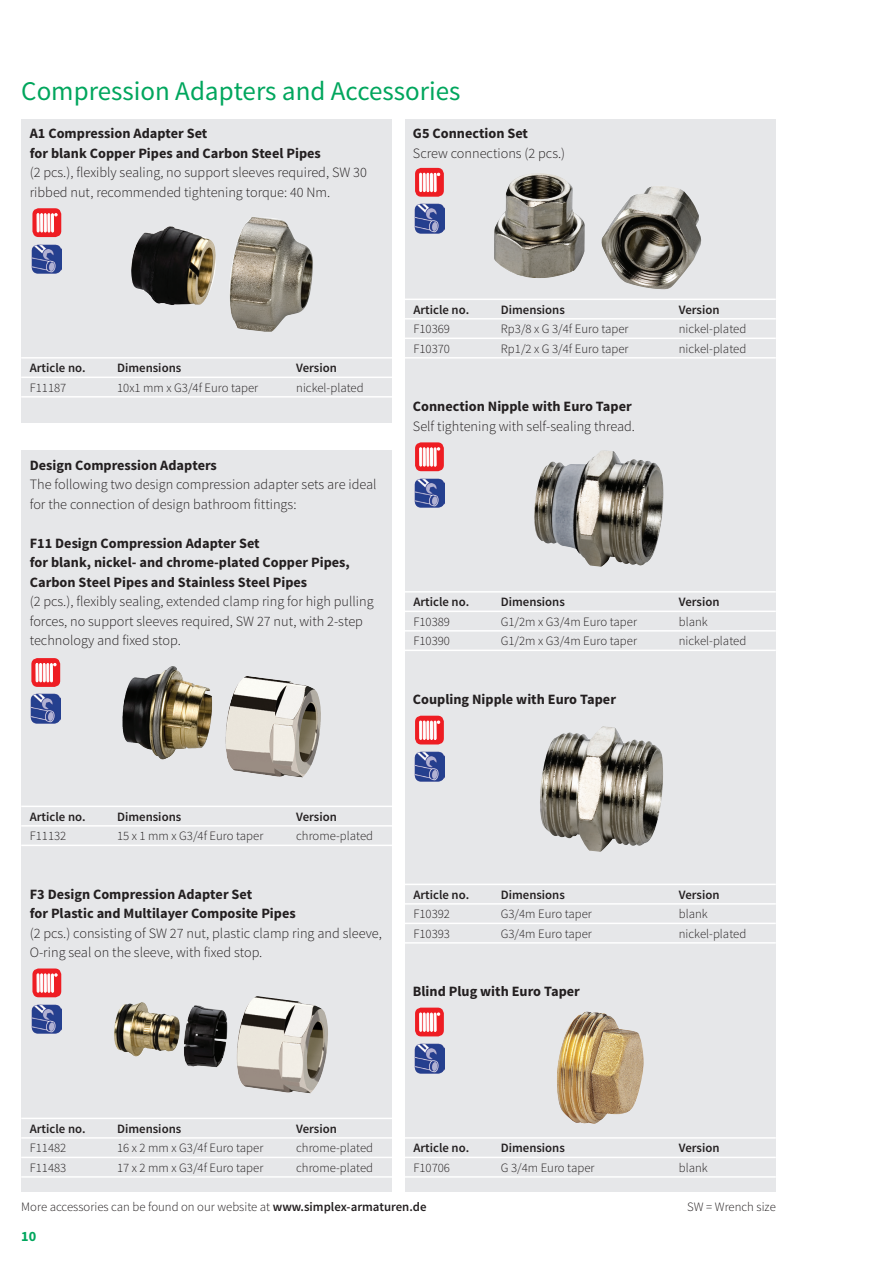
<style>
.page{position:relative;width:893px;height:1263px;background:#fff}
.page>*{position:absolute;margin:0;border:0;box-sizing:border-box;transform-origin:0 0}
.t1{font:27px "Source Sans Pro";color:#00a65d}
.t2{font:300 14.25px/19.5px "Source Sans Pro";color:#231f20}
.t3{font:700 14.25px/19.5px "Source Sans Pro";color:#231f20}
.t4{font:700 14.25px "Source Sans Pro";color:#00a65d}
.t5{font:300 12.75px/19.5px "Source Sans Pro";color:#231f20}
.t6{font:600 12.75px "Source Sans Pro";color:#231f20}
.s1{font-weight:600}
</style>
<div class="page">
<div style="left:21px;top:119px;width:371px;height:303px;background:#e6e7e9"></div>
<div style="left:21px;top:450px;width:371px;height:741px;background:#e6e7e9"></div>
<div style="left:405px;top:119px;width:371px;height:1072px;background:#e6e7e9"></div>
<hr style="left:21px;top:357px;width:371px;height:2px;background:#fff">
<hr style="left:21px;top:377px;width:371px;height:1px;background:#fff">
<hr style="left:21px;top:396px;width:371px;height:2px;background:#fff">
<hr style="left:405px;top:299px;width:371px;height:1px;background:#fff">
<hr style="left:405px;top:318px;width:371px;height:2px;background:#fff">
<hr style="left:405px;top:338px;width:371px;height:1px;background:#fff">
<hr style="left:405px;top:357px;width:371px;height:2px;background:#fff">
<hr style="left:405px;top:591px;width:371px;height:2px;background:#fff">
<hr style="left:405px;top:611px;width:371px;height:1px;background:#fff">
<hr style="left:405px;top:630px;width:371px;height:2px;background:#fff">
<hr style="left:405px;top:650px;width:371px;height:1px;background:#fff">
<hr style="left:405px;top:884px;width:371px;height:1px;background:#fff">
<hr style="left:405px;top:903px;width:371px;height:2px;background:#fff">
<hr style="left:405px;top:923px;width:371px;height:1px;background:#fff">
<hr style="left:405px;top:942px;width:371px;height:2px;background:#fff">
<hr style="left:405px;top:1137px;width:371px;height:2px;background:#fff">
<hr style="left:405px;top:1157px;width:371px;height:1px;background:#fff">
<hr style="left:405px;top:1176px;width:371px;height:2px;background:#fff">
<hr style="left:21px;top:806px;width:371px;height:1px;background:#fff">
<hr style="left:21px;top:825px;width:371px;height:2px;background:#fff">
<hr style="left:21px;top:845px;width:371px;height:1px;background:#fff">
<hr style="left:21px;top:1118px;width:371px;height:1px;background:#fff">
<hr style="left:21px;top:1137px;width:371px;height:2px;background:#fff">
<hr style="left:21px;top:1157px;width:371px;height:1px;background:#fff">
<hr style="left:21px;top:1176px;width:371px;height:2px;background:#fff">
<img style="left:131px;top:217px;width:182px;height:115px">
<img style="left:236px;top:996px;width:78px;height:97px">
<img style="left:494px;top:173px;width:207px;height:116px">
<img style="left:534px;top:450px;width:130px;height:117px">
<img style="left:540px;top:726px;width:123px;height:126px">
<img style="left:557px;top:1011px;width:87px;height:113px">
<img style="left:122px;top:666px;width:49px;height:94px">
<div style="left:32px;top:208px;width:29px;height:29px;background:#ee1d23;border-radius:6px"></div>
<svg style="left:37px;top:208px;width:20px;height:25px"></svg>
<img style="left:32px;top:244px;width:30px;height:30px">
<svg style="left:31px;top:658px;width:29px;height:29px"></svg>
<svg style="left:36px;top:658px;width:20px;height:24px"></svg>
<img style="left:31px;top:694px;width:30px;height:29px">
<div style="left:32px;top:968px;width:29px;height:29px;background:#ee1d23;border-radius:6px"></div>
<svg style="left:37px;top:968px;width:20px;height:25px"></svg>
<img style="left:32px;top:1004px;width:30px;height:30px">
<div style="left:415px;top:1007px;width:29px;height:29px;background:#ee1d23;border-radius:6px"></div>
<svg style="left:419px;top:1007px;width:21px;height:25px"></svg>
<img style="left:415px;top:1043px;width:29px;height:30px">
<div style="left:415px;top:716px;width:29px;height:28px;background:#ee1d23;border-radius:6px"></div>
<svg style="left:419px;top:715px;width:21px;height:25px"></svg>
<img style="left:415px;top:751px;width:29px;height:30px">
<div style="left:415px;top:442px;width:29px;height:29px;background:#ee1d23;border-radius:6px"></div>
<svg style="left:419px;top:442px;width:21px;height:25px"></svg>
<img style="left:415px;top:478px;width:29px;height:30px">
<div style="left:415px;top:168px;width:29px;height:29px;background:#ee1d23;border-radius:6px"></div>
<svg style="left:419px;top:167px;width:21px;height:25px"></svg>
<img style="left:415px;top:204px;width:29px;height:29px">
<h1 class="t1" style="left:21px;top:74px;width:441px">Compression Adapters and Accessories</h1>
<p class="t3" style="left:30px;top:124px;width:293px">A1 Compression Adapter Set<br>for blank Copper Pipes and Carbon Steel Pipes</p>
<p class="t2" style="left:30px;top:163px;width:339px">(2 pcs.), flexibly sealing, no support sleeves required, SW 30 ribbed nut, recommended tightening torque: 40 Nm.</p>
<p class="t3" style="left:413px;top:124px;width:117px">G5 Connection Set</p>
<p class="t2" style="left:413px;top:143px;width:154px">Screw connections (2 pcs.)</p>
<p class="t6" style="left:30px;top:360px;width:57px">Article no.</p>
<p class="t5" style="left:30px;top:378px;width:38px">F11187</p>
<p class="t6" style="left:117px;top:360px;width:66px">Dimensions</p>
<p class="t5" style="left:117px;top:378px;width:143px">10x1 mm x G3/4f Euro taper</p>
<p class="t6" style="left:296px;top:360px;width:42px">Version</p>
<p class="t5" style="left:296px;top:378px;width:69px">nickel-plated</p>
<p class="t3" style="left:30px;top:456px;width:189px">Design Compression Adapters</p>
<p class="t2" style="left:30px;top:475px;width:348px">The following two design compression adapter sets are ideal for the connection of design bathroom fittings:</p>
<p class="t3" style="left:30px;top:534px;width:322px">F11 Design Compression Adapter Set<br>for blank, nickel- and chrome-plated Copper Pipes,<br>Carbon Steel Pipes and Stainless Steel Pipes</p>
<p class="t2" style="left:30px;top:592px;width:345px">(2 pcs.), flexibly sealing, extended clamp ring for high pulling forces, no support sleeves required, SW 27 nut, with 2-step technology and fixed stop.</p>
<p class="t6" style="left:413px;top:301px;width:57px">Article no.</p>
<p class="t5" style="left:413px;top:319px;width:38px">F10369<br>F10370</p>
<p class="t6" style="left:501px;top:301px;width:66px">Dimensions</p>
<p class="t5" style="left:501px;top:319px;width:129px">Rp3/8 x G 3/4f Euro taper<br>Rp1/2 x G 3/4f Euro taper</p>
<p class="t3" style="left:413px;top:397px;width:220px">Connection Nipple with Euro Taper</p>
<p class="t2" style="left:413px;top:416px;width:224px">Self tightening with self-sealing thread.</p>
<p class="t6" style="left:413px;top:594px;width:57px">Article no.</p>
<p class="t5" style="left:413px;top:612px;width:38px">F10389<br>F10390</p>
<p class="t6" style="left:501px;top:594px;width:66px">Dimensions</p>
<p class="t5" style="left:501px;top:612px;width:138px">G1/2m x G3/4m Euro taper<br>G1/2m x G3/4m Euro taper</p>
<p class="t3" style="left:413px;top:690px;width:205px">Coupling Nipple with Euro Taper</p>
<p class="t6" style="left:679px;top:301px;width:42px">Version</p>
<p class="t5" style="left:679px;top:319px;width:69px">nickel-plated nickel-plated</p>
<p class="t6" style="left:679px;top:594px;width:42px">Version</p>
<p class="t5" style="left:679px;top:612px;width:69px">blank nickel-plated</p>
<p class="t6" style="left:30px;top:808px;width:57px">Article no.</p>
<p class="t5" style="left:30px;top:826px;width:38px">F11132</p>
<p class="t6" style="left:117px;top:808px;width:66px">Dimensions</p>
<p class="t5" style="left:117px;top:826px;width:148px">15 x 1 mm x G3/4f Euro taper</p>
<p class="t6" style="left:296px;top:808px;width:42px">Version</p>
<p class="t5" style="left:296px;top:826px;width:78px">chrome-plated</p>
<p class="t3" style="left:30px;top:885px;width:267px">F3 Design Compression Adapter Set<br>for Plastic and Multilayer Composite Pipes</p>
<p class="t2" style="left:30px;top:923px;width:354px">(2 pcs.) consisting of SW 27 nut, plastic clamp ring and sleeve,<br>O-ring seal on the sleeve, with fixed stop.</p>
<p class="t6" style="left:413px;top:886px;width:57px">Article no.</p>
<p class="t5" style="left:413px;top:904px;width:38px">F10392<br>F10393</p>
<p class="t6" style="left:501px;top:886px;width:66px">Dimensions</p>
<p class="t5" style="left:501px;top:904px;width:93px">G3/4m Euro taper<br>G3/4m Euro taper</p>
<p class="t3" style="left:413px;top:982px;width:168px">Blind Plug with Euro Taper</p>
<p class="t6" style="left:679px;top:886px;width:42px">Version</p>
<p class="t5" style="left:679px;top:904px;width:69px">blank nickel-plated</p>
<p class="t6" style="left:30px;top:1120px;width:57px">Article no.</p>
<p class="t5" style="left:30px;top:1138px;width:38px">F11482<br>F11483</p>
<p class="t6" style="left:117px;top:1120px;width:66px">Dimensions</p>
<p class="t5" style="left:117px;top:1138px;width:148px">16 x 2 mm x G3/4f Euro taper<br>17 x 2 mm x G3/4f Euro taper</p>
<p class="t6" style="left:296px;top:1120px;width:42px">Version</p>
<p class="t5" style="left:296px;top:1138px;width:78px">chrome-plated chrome-plated</p>
<p class="t6" style="left:413px;top:1140px;width:57px">Article no.</p>
<p class="t5" style="left:413px;top:1158px;width:38px">F10706</p>
<p class="t6" style="left:501px;top:1140px;width:66px">Dimensions</p>
<p class="t5" style="left:501px;top:1158px;width:95px">G 3/4m Euro taper</p>
<p class="t6" style="left:679px;top:1140px;width:42px">Version</p>
<p class="t5" style="left:679px;top:1158px;width:31px">blank</p>
<p class="t5" style="left:21px;top:1197px;width:407px">More accessories can be found on our website at <span class="s1">www.simplex-armaturen.de</span></p>
<p class="t5" style="left:687px;top:1197px;width:90px">SW = Wrench size</p>
<p class="t4" style="left:21px;top:1227px;width:17px">10</p>
</div>
